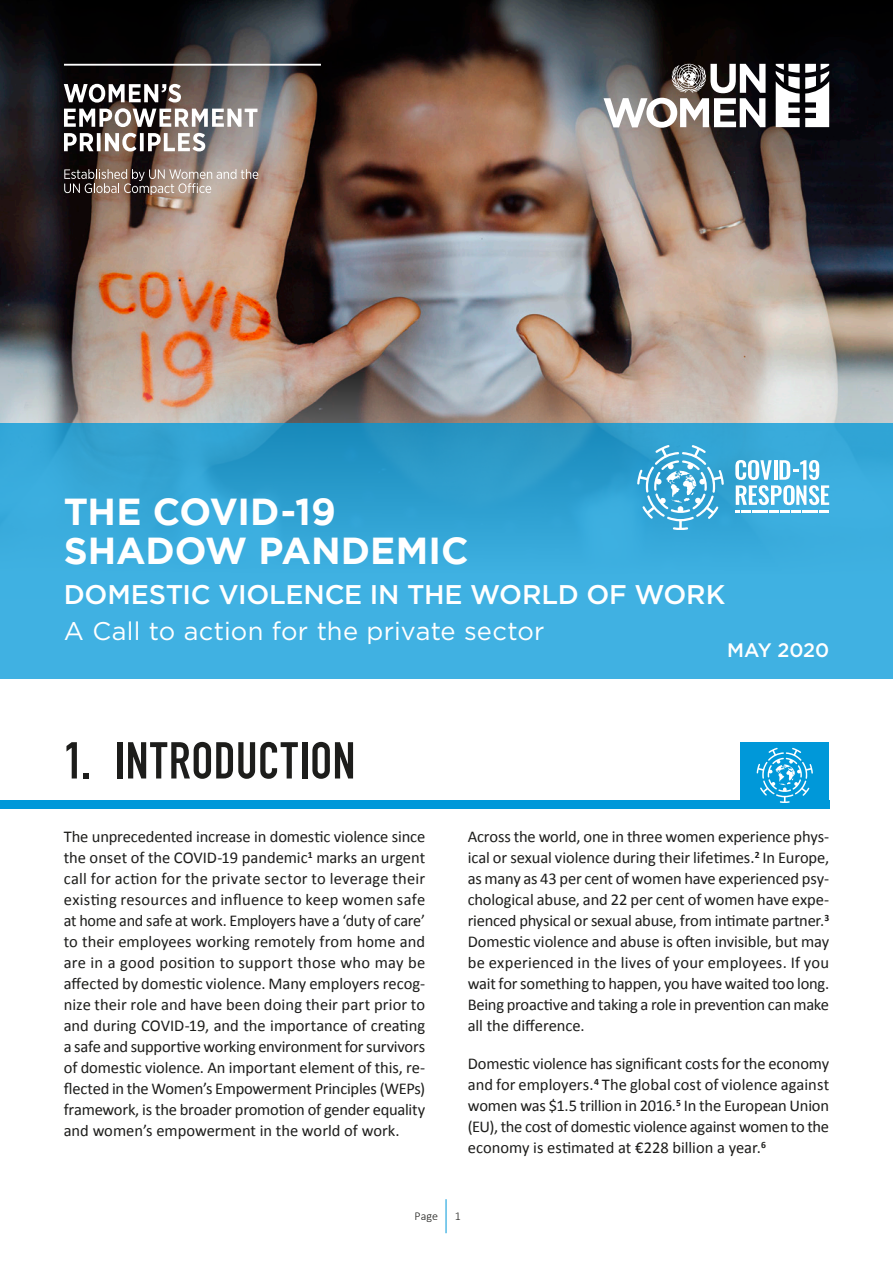
<style>
.page{position:relative;width:893px;height:1263px;background:#fff}
.page>*{position:absolute;margin:0;border:0;box-sizing:border-box;transform-origin:0 0}
.t1{font:700 51px "DIN Condensed";letter-spacing:.015em;color:#1d1d1b}
.t2{font:700 37.5px/39px "Gotham";letter-spacing:-.005em;color:#fff}
.t3{font:500 27px "Gotham";letter-spacing:-.005em;color:#fff}
.t4{font:25.5px "Gotham";letter-spacing:.005em;color:#fff}
.t5{font:500 19.5px "Gotham";letter-spacing:-.005em;color:#fff}
.t6{font:16.5px/21px "Calibri";letter-spacing:-.005em;color:#1d1d1b;text-align:justify}
.t7{font:300 12px "Calibri";color:#1d1d1b}
</style>
<div class="page">
<img style="left:0;top:0;width:893px;height:424px">
<div style="left:0;top:424px;width:893px;height:255px;background:linear-gradient(to bottom,#2c9ccc,#45b7e8)"></div>
<div style="left:0;top:800px;width:829px;height:9px;background:#0098d9"></div>
<div style="left:740px;top:742px;width:89px;height:67px;background:#0098d9"></div>
<svg style="left:757px;top:748px;width:56px;height:55px"></svg>
<svg style="left:637px;top:445px;width:87px;height:85px;background:#59b3db"></svg>
<svg style="left:735px;top:460px;width:94px;height:53px"></svg>
<svg style="left:603px;top:63px;width:162px;height:65px"></svg>
<svg style="left:776px;top:64px;width:53px;height:63px"></svg>
<svg style="left:64px;top:84px;width:193px;height:43px"></svg>
<svg style="left:64px;top:133px;width:141px;height:18px"></svg>
<svg style="left:64px;top:64px;width:257px;height:2px"></svg>
<svg style="left:64px;top:169px;width:194px;height:26px;background:#8e7d74"></svg>
<hr style="left:446px;top:1199px;width:1px;height:34px;background:#0098d9">
<h2 class="t2" style="left:64px;top:491px;width:406px">THE COVID-19<br>SHADOW PANDEMIC</h2>
<h3 class="t3" style="left:64px;top:579px;width:663px">DOMESTIC VIOLENCE IN THE WORLD OF WORK</h3>
<h3 class="t4" style="left:64px;top:617px;width:482px">A Call to action for the private sector</h3>
<p class="t5" style="left:727px;top:639px;width:104px">MAY 2020</p>
<h1 class="t1" style="left:64px;top:726px;width:293px">1. INTRODUCTION</h1>
<p class="t6" style="left:64px;top:825px;width:363px">The unprecedented increase in domestic violence since the onset of the COVID-19 pandemic<sup>1</sup> marks an urgent call for action for the private sector to leverage their existing resources and influence to keep women safe at home and safe at work. Employers have a ‘duty of care’ to their employees working remotely from home and are in a good position to support those who may be affected by domestic violence. Many employers recog&shy;nize their role and have been doing their part prior to and during COVID-19, and the importance of creating a safe and supportive working environment for survivors of domestic violence. An important element of this, re&shy;flected in the Women’s Empowerment Principles (WEPs) framework, is the broader promotion of gender equality and women’s empowerment in the world of work.</p>
<p class="t6" style="left:468px;top:826px;width:363px">Across the world, one in three women experience phys&shy;ical or sexual violence during their lifetimes.<sup>2</sup> In Europe, as many as 43 per cent of women have experienced psy&shy;chological abuse, and 22 per cent of women have expe&shy;rienced physical or sexual abuse, from intimate partner.<sup>3<br></sup>Domestic violence and abuse is often invisible, but may be experienced in the lives of your employees. If you wait for something to happen, you have waited too long.<br>Being proactive and taking a role in prevention can make all the difference.</p>
<p class="t6" style="left:468px;top:1053px;width:363px">Domestic violence has significant costs for the economy and for employers.<sup>4</sup> The global cost of violence against women was $1.5 trillion in 2016.<sup>5</sup> In the European Union (EU), the cost of domestic violence against women to the economy is estimated at €228 billion a year.<sup>6</sup></p>
<p class="t7" style="left:415px;top:1208px;width:25px">Page</p>
<p class="t7" style="left:455px;top:1208px;width:8px">1</p>
</div>
